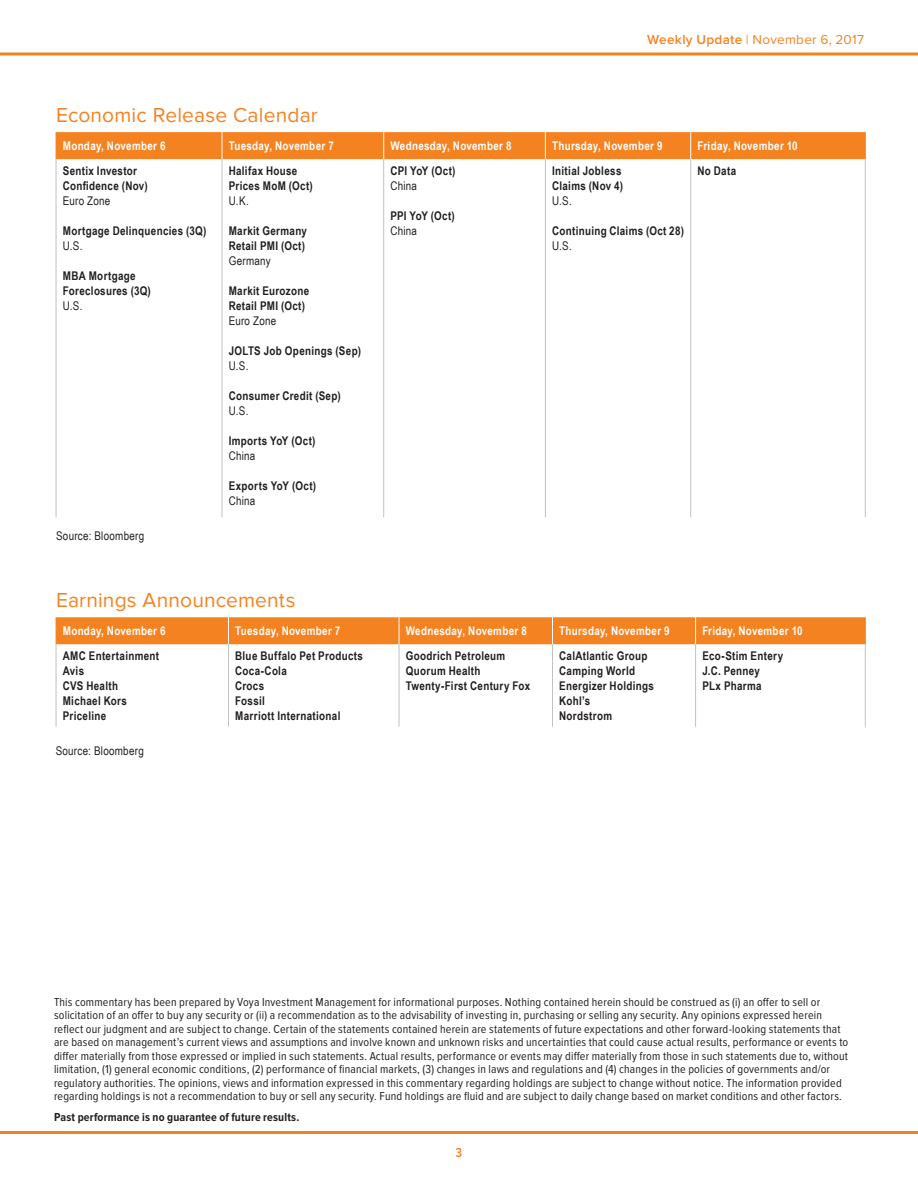
<style>
.page{position:relative;width:918px;height:1188px;background:#fff}
.page>*{position:absolute;margin:0;border:0;box-sizing:border-box;transform-origin:0 0}
.t1{font:21px "Proxima Nova";letter-spacing:.01em;color:#f58220}
.t2{font:13.5px "Proxima Nova";letter-spacing:.02em;color:#f58220}
.t3{font:600 13.5px "Proxima Nova Cond";color:#f58220}
.t4{font:12px/13.5px "Proxima Nova Cond";letter-spacing:.015em;color:#231f20}
.t5{font:700 12px/15px "Arial Narrow";letter-spacing:.025em;color:#231f20}
.t6{font:700 12px "Arial Narrow";letter-spacing:.025em;color:#fff}
.t7{font:12px "Arial Narrow";letter-spacing:.02em;color:#231f20}
.t8{font:700 12px "Proxima Nova Cond";letter-spacing:.015em;color:#231f20}
.s1{font-weight:600}
</style>
<div class="page">
<svg style="left:0;top:52px;width:918px;height:4px"></svg>
<hr style="left:0;top:1131px;width:918px;height:3px;background:#f58220">
<div style="left:56px;top:132px;width:810px;height:27px;background:#f58220"></div>
<hr style="left:56px;top:159px;width:1px;height:358px;background:#c1c2c4">
<hr style="left:222px;top:159px;width:1px;height:358px;background:#c1c2c4">
<hr style="left:383px;top:159px;width:1px;height:358px;background:#c1c2c4">
<hr style="left:545px;top:159px;width:1px;height:358px;background:#c1c2c4">
<hr style="left:690px;top:159px;width:1px;height:358px;background:#c1c2c4">
<hr style="left:865px;top:159px;width:1px;height:358px;background:#c1c2c4">
<div style="left:56px;top:617px;width:810px;height:27px;background:#f58220"></div>
<hr style="left:56px;top:644px;width:1px;height:83px;background:#c1c2c4">
<hr style="left:228px;top:644px;width:1px;height:83px;background:#c1c2c4">
<hr style="left:399px;top:644px;width:1px;height:83px;background:#c1c2c4">
<hr style="left:552px;top:644px;width:1px;height:83px;background:#c1c2c4">
<hr style="left:695px;top:644px;width:1px;height:83px;background:#c1c2c4">
<hr style="left:865px;top:644px;width:1px;height:83px;background:#c1c2c4">
<p class="t2" style="left:647px;top:32px;width:218px"><span class="s1">Weekly Update</span> | November 6, 2017</p>
<h1 class="t1" style="left:56px;top:103px;width:263px">Economic Release Calendar</h1>
<p class="t6" style="left:63px;top:137px;width:104px">Monday, November 6</p>
<p class="t6" style="left:229px;top:137px;width:107px">Tuesday, November 7</p>
<p class="t6" style="left:390px;top:137px;width:123px">Wednesday, November 8</p>
<p class="t6" style="left:552px;top:137px;width:112px">Thursday, November 9</p>
<p class="t6" style="left:697px;top:137px;width:102px">Friday, November 10</p>
<p class="t5" style="left:63px;top:162px;width:87px">Sentix Investor<br>Confidence (Nov)</p>
<p class="t7" style="left:63px;top:192px;width:49px">Euro Zone</p>
<p class="t5" style="left:63px;top:222px;width:145px">Mortgage Delinquencies (3Q)</p>
<p class="t7" style="left:63px;top:237px;width:21px">U.S.</p>
<p class="t5" style="left:63px;top:267px;width:90px">MBA Mortgage<br>Foreclosures (3Q)</p>
<p class="t7" style="left:63px;top:297px;width:21px">U.S.</p>
<p class="t5" style="left:229px;top:162px;width:86px">Halifax House<br>Prices MoM (Oct)</p>
<p class="t7" style="left:229px;top:192px;width:21px">U.K.</p>
<p class="t5" style="left:229px;top:222px;width:80px">Markit Germany<br>Retail PMI (Oct)</p>
<p class="t7" style="left:229px;top:252px;width:44px">Germany</p>
<p class="t5" style="left:229px;top:282px;width:82px">Markit Eurozone<br>Retail PMI (Oct)</p>
<p class="t7" style="left:229px;top:312px;width:49px">Euro Zone</p>
<p class="t5" style="left:229px;top:342px;width:134px">JOLTS Job Openings (Sep)</p>
<p class="t7" style="left:229px;top:357px;width:21px">U.S.</p>
<p class="t5" style="left:229px;top:387px;width:114px">Consumer Credit (Sep)</p>
<p class="t7" style="left:229px;top:402px;width:21px">U.S.</p>
<p class="t5" style="left:229px;top:432px;width:88px">Imports YoY (Oct)</p>
<p class="t7" style="left:229px;top:447px;width:28px">China</p>
<p class="t5" style="left:229px;top:477px;width:89px">Exports YoY (Oct)</p>
<p class="t7" style="left:229px;top:492px;width:28px">China</p>
<p class="t5" style="left:390px;top:162px;width:66px">CPI YoY (Oct)</p>
<p class="t7" style="left:390px;top:177px;width:28px">China</p>
<p class="t5" style="left:390px;top:207px;width:66px">PPI YoY (Oct)</p>
<p class="t7" style="left:390px;top:222px;width:28px">China</p>
<p class="t5" style="left:552px;top:162px;width:73px">Initial Jobless<br>Claims (Nov 4)</p>
<p class="t7" style="left:552px;top:192px;width:21px">U.S.</p>
<p class="t5" style="left:552px;top:222px;width:133px">Continuing Claims (Oct 28)</p>
<p class="t7" style="left:552px;top:237px;width:21px">U.S.</p>
<p class="t5" style="left:697px;top:162px;width:40px">No Data</p>
<p class="t7" style="left:56px;top:527px;width:90px">Source: Bloomberg</p>
<h1 class="t1" style="left:56px;top:588px;width:241px">Earnings Announcements</h1>
<p class="t6" style="left:63px;top:622px;width:104px">Monday, November 6</p>
<p class="t6" style="left:235px;top:622px;width:107px">Tuesday, November 7</p>
<p class="t6" style="left:406px;top:622px;width:123px">Wednesday, November 8</p>
<p class="t6" style="left:559px;top:622px;width:112px">Thursday, November 9</p>
<p class="t6" style="left:702px;top:622px;width:102px">Friday, November 10</p>
<p class="t5" style="left:63px;top:647px;width:98px">AMC Entertainment<br>Avis<br>CVS Health<br>Michael Kors<br>Priceline</p>
<p class="t5" style="left:235px;top:647px;width:129px">Blue Buffalo Pet Products<br>Coca-Cola<br>Crocs<br>Fossil<br>Marriott International</p>
<p class="t5" style="left:406px;top:647px;width:126px">Goodrich Petroleum<br>Quorum Health<br>Twenty-First Century Fox</p>
<p class="t5" style="left:559px;top:647px;width:96px">CalAtlantic Group<br>Camping World<br>Energizer Holdings<br>Kohl’s<br>Nordstrom</p>
<p class="t5" style="left:702px;top:647px;width:82px">Eco-Stim Entery<br>J.C. Penney<br>PLx Pharma</p>
<p class="t7" style="left:56px;top:742px;width:90px">Source: Bloomberg</p>
<p class="t4" style="left:54px;top:996px;width:796px">This commentary has been prepared by Voya Investment Management for informational purposes. Nothing contained herein should be construed as (i) an offer to sell or solicitation of an offer to buy any security or (ii) a recommendation as to the advisability of investing in, purchasing or selling any security. Any opinions expressed herein reflect our judgment and are subject to change. Certain of the statements contained herein are statements of future expectations and other forward-looking statements that are based on management’s current views and assumptions and involve known and unknown risks and uncertainties that could cause actual results, performance or events to differ materially from those expressed or implied in such statements. Actual results, performance or events may differ materially from those in such statements due to, without limitation, (1) general economic conditions, (2) performance of financial markets, (3) changes in laws and regulations and (4) changes in the policies of governments and/or regulatory authorities. The opinions, views and information expressed in this commentary regarding holdings are subject to change without notice. The information provided regarding holdings is not a recommendation to buy or sell any security. Fund holdings are fluid and are subject to daily change based on market conditions and other factors.</p>
<p class="t8" style="left:54px;top:1110px;width:247px">Past performance is no guarantee of future results.</p>
<p class="t3" style="left:456px;top:1145px;width:8px">3</p>
</div>
